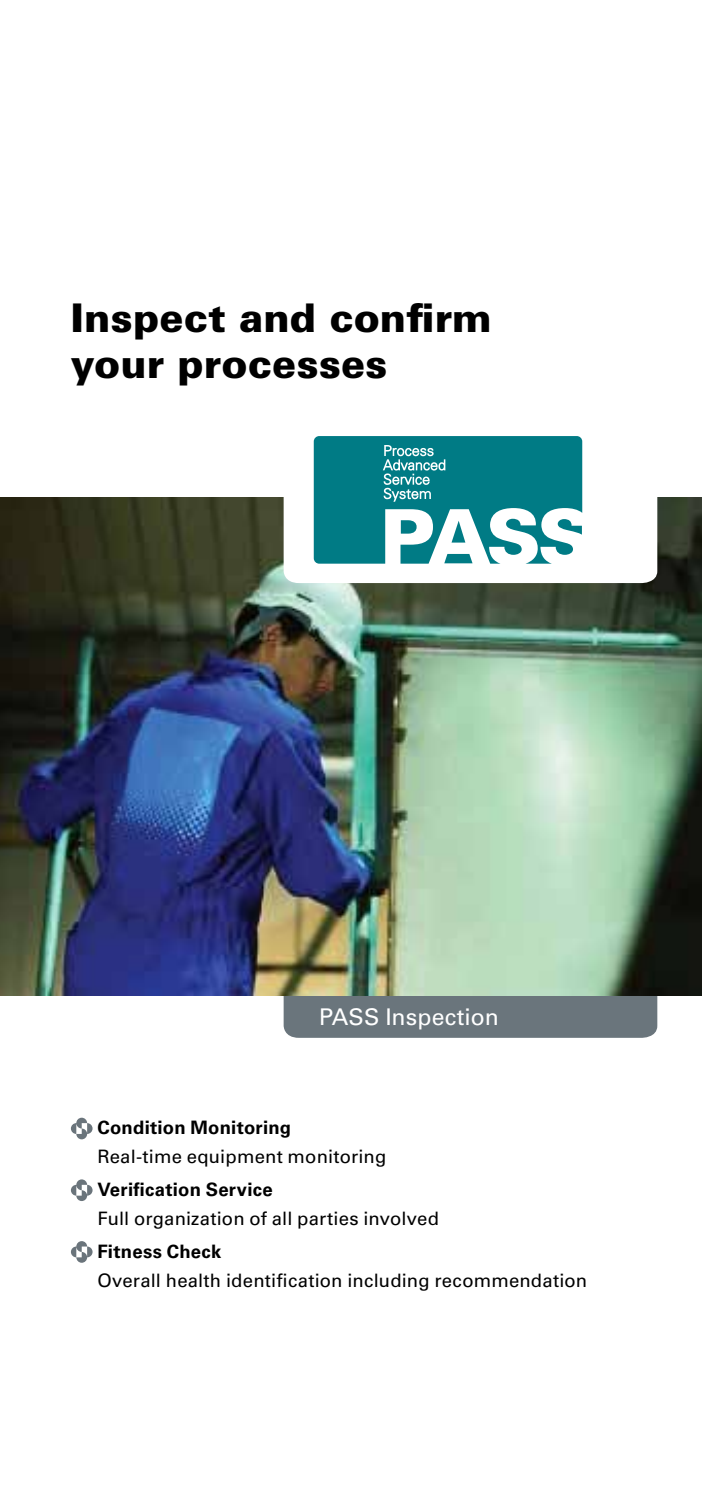
<style>
.page{position:relative;width:702px;height:1489px;background:#fff}
.page>*{position:absolute;margin:0;border:0;box-sizing:border-box;transform-origin:0 0}
.t1{font:900 39.5px/45.5px "Univers";letter-spacing:.005em;color:#000}
.t2{font:23px "Univers";letter-spacing:.005em;color:#fff}
.t3{font:18.5px "Univers";letter-spacing:.01em;color:#000}
.t4{font:700 18.5px "Univers";letter-spacing:.015em;color:#000}
</style>
<div class="page">
<div style="left:283px;top:995px;width:374px;height:42px;background:#6a757c"></div>
<img style="left:0;top:497px;width:702px;height:498px">
<svg style="left:71px;top:1117px;width:21px;height:22px"></svg>
<svg style="left:71px;top:1179px;width:21px;height:21px"></svg>
<svg style="left:71px;top:1241px;width:21px;height:21px"></svg>
<svg style="left:283px;top:448px;width:374px;height:135px"></svg>
<svg style="left:314px;top:436px;width:268px;height:127px"></svg>
<h1 class="t1" style="left:71px;top:295px;width:422px">Inspect and confirm your processes</h1>
<p class="t2" style="left:319px;top:1003px;width:181px">PASS Inspection</p>
<p class="t4" style="left:97px;top:1116px;width:195px">Condition Monitoring</p>
<p class="t3" style="left:97px;top:1145px;width:290px">Real-time equipment monitoring</p>
<p class="t4" style="left:97px;top:1178px;width:177px">Verification Service</p>
<p class="t3" style="left:97px;top:1207px;width:343px">Full organization of all parties involved</p>
<p class="t4" style="left:97px;top:1240px;width:126px">Fitness Check</p>
<p class="t3" style="left:97px;top:1268px;width:491px">Overall health identification including recommendation</p>
</div>
